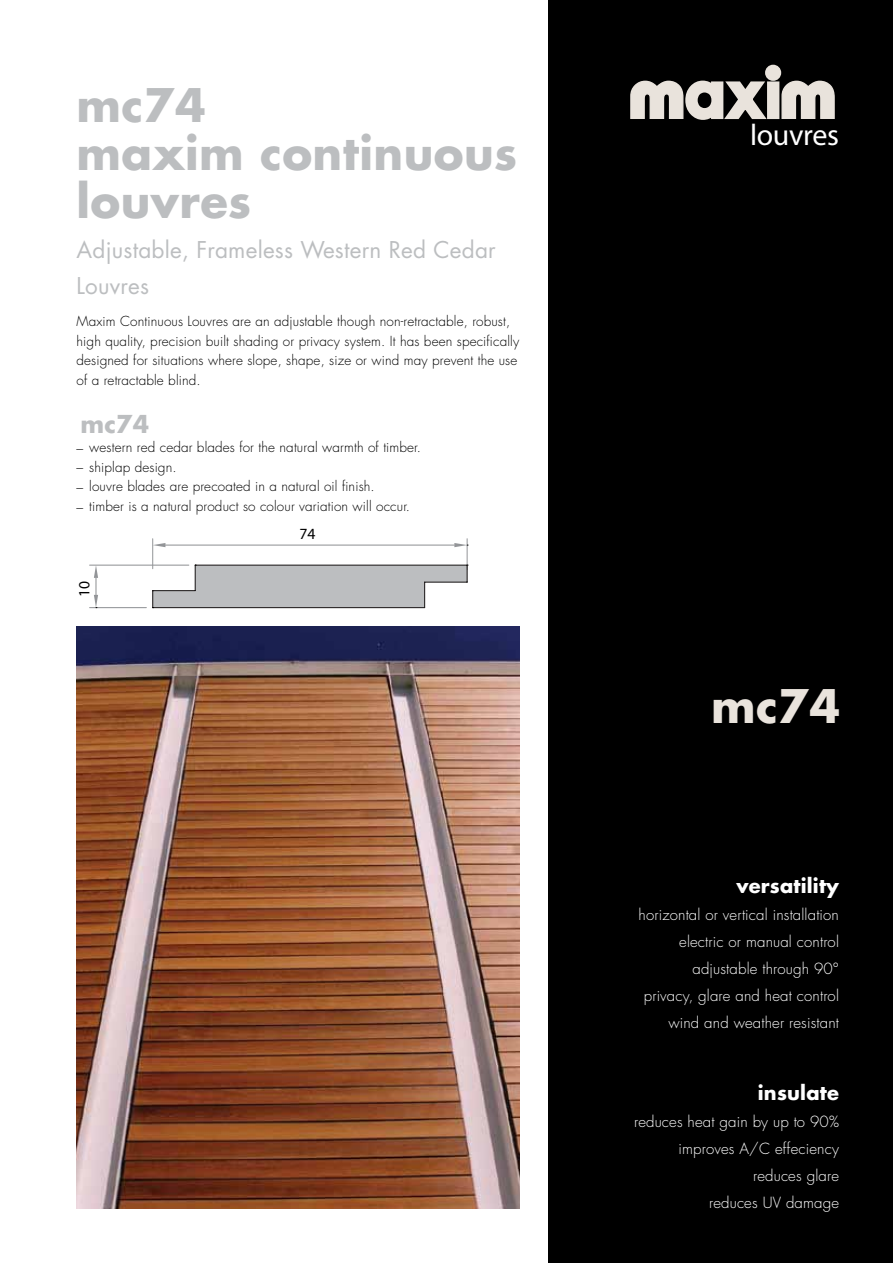
<style>
.page{position:relative;width:893px;height:1263px;background:#fff}
.page>*{position:absolute;margin:0;border:0;box-sizing:border-box;transform-origin:0 0}
.t1{font:700 45px/48px "Futura Std";letter-spacing:.01em;color:#bcbec0}
.t2{font:700 45px "Futura Std";color:#e9e3dc}
.t3{font:300 30px "Futura BT";letter-spacing:-.01em;color:#fff}
.t4{font:700 24px "Futura Std";color:#bcbec0}
.t5{font:22.5px/36px "Futura Std";letter-spacing:.01em;color:#bcbec0}
.t6{font:700 19.5px "Futura Std";letter-spacing:.01em;color:#fff}
.t7{font:15.6px "Myriad Pro";color:#000}
.t8{font:300 15px/27px "Futura Std";letter-spacing:.01em;color:#fff;text-align:right}
.t9{font:300 13.5px/19.5px "Futura Std";letter-spacing:.01em;color:#000}
</style>
<div class="page">
<div style="left:549px;top:0;width:344px;height:1263px;background:#000"></div>
<hr style="left:152px;top:539px;width:1px;height:30px;background:#939598">
<hr style="left:467px;top:539px;width:1px;height:31px;background:#939598">
<hr style="left:165px;top:544px;width:289px;height:2px;background:#939598">
<svg style="left:153px;top:543px;width:12px;height:4px"></svg>
<svg style="left:454px;top:543px;width:14px;height:4px"></svg>
<hr style="left:90px;top:565px;width:99px;height:1px;background:#939598">
<hr style="left:90px;top:607px;width:56px;height:1px;background:#939598">
<svg style="left:152px;top:565px;width:316px;height:43px"></svg>
<svg style="left:94px;top:565px;width:4px;height:43px"></svg>
<img style="left:77px;top:626px;width:443px;height:583px">
<svg style="left:630px;top:80px;width:141px;height:40px"></svg>
<div style="left:769px;top:84px;width:8px;height:33px;background:#e9e3dc"></div>
<div style="left:767px;top:81px;width:12px;height:38px;border:4px solid #e9e3dc"></div>
<div style="left:767px;top:67px;width:12px;height:12px;background:#e9e3dc;border-radius:50%"></div>
<div style="left:765px;top:65px;width:16px;height:16px;border:4px solid #e9e3dc;border-radius:50%"></div>
<svg style="left:781px;top:81px;width:54px;height:38px;background:#beb9b3"></svg>
<h1 class="t1" style="left:77px;top:80px;width:442px">mc74<br>maxim continuous louvres</h1>
<h3 class="t5" style="left:77px;top:232px;width:421px">Adjustable, Frameless Western Red Cedar<br>Louvres</h3>
<p class="t9" style="left:77px;top:312px;width:444px">Maxim Continuous Louvres are an adjustable though non-retractable, robust, high quality, precision built shading or privacy system. It has been specifically designed for situations where slope, shape, size or wind may prevent the use of a retractable blind.</p>
<h3 class="t4" style="left:80px;top:408px;width:70px">mc74</h3>
<p class="t9" style="left:77px;top:438px;width:346px">– western red cedar blades for the natural warmth of timber.</p>
<p class="t9" style="left:77px;top:458px;width:102px">– shiplap design.</p>
<p class="t9" style="left:77px;top:477px;width:300px">– louvre blades are precoated in a natural oil finish.</p>
<p class="t9" style="left:77px;top:497px;width:335px">– timber is a natural product so colour variation will occur.</p>
<p class="t7" style="left:75px;top:597px;width:18px;rotate:-90deg">10</p>
<p class="t7" style="left:300px;top:524px;width:18px">74</p>
<h2 class="t3" style="left:750px;top:116px;width:91px">louvres</h2>
<h1 class="t2" style="left:711px;top:676px;width:131px">mc74</h1>
<h3 class="t6" style="left:736px;top:872px;width:104px">versatility</h3>
<p class="t8" style="left:639px;top:901px;width:202px">horizontal or vertical installation electric or manual control adjustable through 90°<br>privacy, glare and heat control wind and weather resistant</p>
<h3 class="t6" style="left:758px;top:1079px;width:83px">insulate</h3>
<p class="t8" style="left:634px;top:1108px;width:206px">reduces heat gain by up to 90% improves A/C effeciency reduces glare<br>reduces UV damage</p>
</div>
